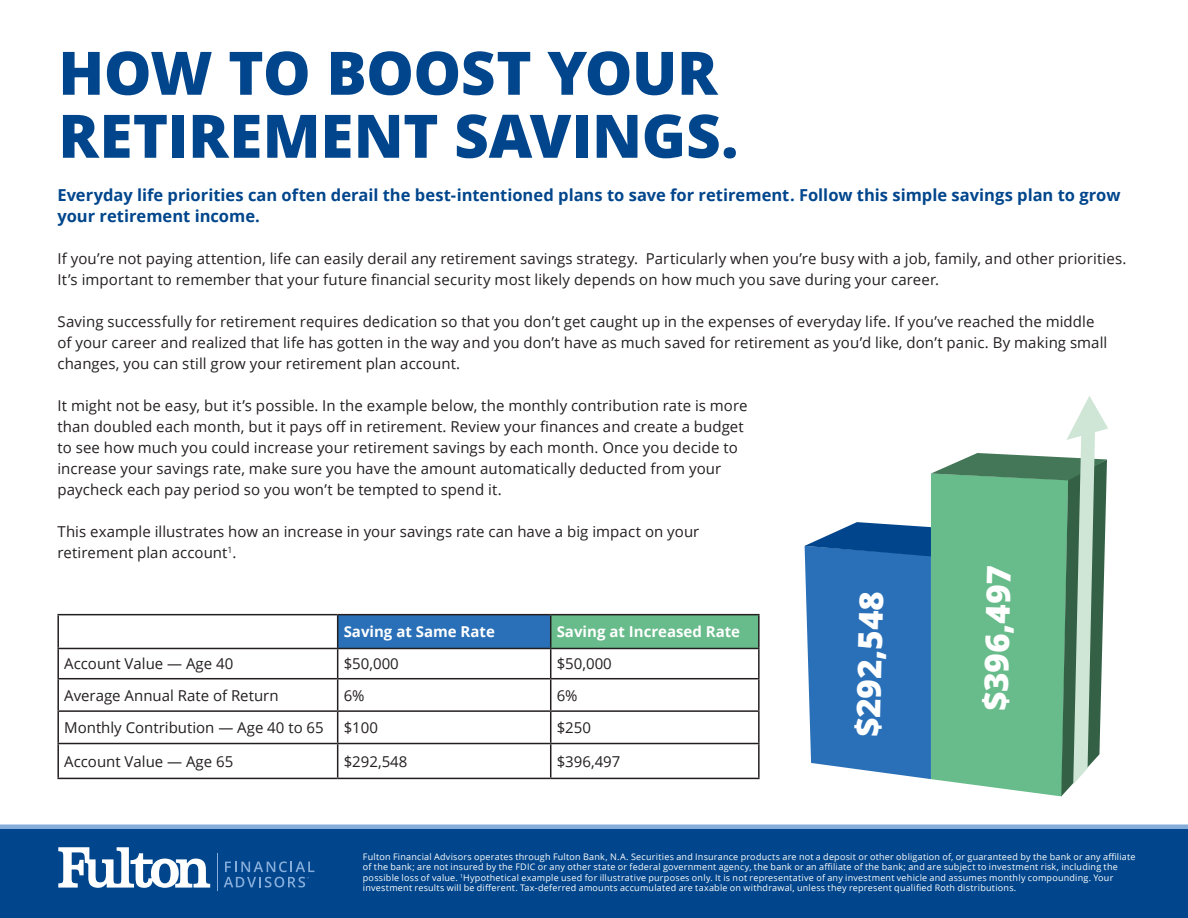
<style>
.page{position:relative;width:1188px;height:918px;background:#fff}
.page>*{position:absolute;margin:0;border:0;box-sizing:border-box;transform-origin:0 0}
.t1{font:800 60px "Open Sans";letter-spacing:-.005em;color:#01468c}
.t2{font:800 33px "Open Sans";color:#fff}
.t3{font:700 16.5px/21px "Open Sans";color:#01468c}
.t4{font:15px/21px "Open Sans";letter-spacing:.005em;color:#231f20}
.t5{font:700 15px "Open Sans";color:#fff}
.t6{font:9px/10.5px "Open Sans";letter-spacing:.025em;color:#fff}
</style>
<div class="page">
<div style="left:0;top:826px;width:1188px;height:92px;background:#01468c"></div>
<svg style="left:58px;top:847px;width:152px;height:41px"></svg>
<svg style="left:224px;top:861px;width:90px;height:26px"></svg>
<hr style="left:217px;top:853px;width:1px;height:38px;background:#86acda">
<div style="left:0;top:824px;width:1188px;height:5px;background:#86acda"></div>
<div style="left:338px;top:615px;width:213px;height:33px;background:#2a70b8"></div>
<div style="left:551px;top:615px;width:208px;height:33px;background:#68bb8a"></div>
<hr style="left:57px;top:614px;width:281px;height:1px;background:#231f20">
<hr style="left:57px;top:615px;width:2px;height:33px;background:#231f20">
<hr style="left:338px;top:614px;width:213px;height:1px;background:#231f20">
<hr style="left:337px;top:615px;width:1px;height:33px;background:#231f20">
<hr style="left:551px;top:614px;width:209px;height:1px;background:#231f20">
<hr style="left:550px;top:615px;width:1px;height:33px;background:#231f20">
<hr style="left:758px;top:615px;width:2px;height:33px;background:#231f20">
<hr style="left:57px;top:648px;width:281px;height:1px;background:#231f20">
<hr style="left:57px;top:649px;width:2px;height:29px;background:#231f20">
<hr style="left:338px;top:648px;width:213px;height:1px;background:#231f20">
<svg style="left:337px;top:649px;width:1px;height:29px"></svg>
<hr style="left:551px;top:648px;width:209px;height:1px;background:#231f20">
<svg style="left:550px;top:649px;width:1px;height:29px"></svg>
<hr style="left:758px;top:649px;width:2px;height:29px;background:#231f20">
<hr style="left:57px;top:678px;width:281px;height:1px;background:#231f20">
<hr style="left:57px;top:679px;width:2px;height:31px;background:#231f20">
<hr style="left:338px;top:678px;width:213px;height:1px;background:#231f20">
<hr style="left:337px;top:679px;width:1px;height:31px;background:#231f20">
<hr style="left:551px;top:678px;width:209px;height:1px;background:#231f20">
<hr style="left:550px;top:679px;width:1px;height:31px;background:#231f20">
<hr style="left:758px;top:679px;width:2px;height:31px;background:#231f20">
<hr style="left:57px;top:710px;width:281px;height:2px;background:#231f20">
<hr style="left:57px;top:712px;width:2px;height:31px;background:#231f20">
<hr style="left:338px;top:710px;width:213px;height:2px;background:#231f20">
<hr style="left:337px;top:712px;width:1px;height:31px;background:#231f20">
<hr style="left:551px;top:710px;width:209px;height:2px;background:#231f20">
<hr style="left:550px;top:712px;width:1px;height:31px;background:#231f20">
<hr style="left:758px;top:712px;width:2px;height:31px;background:#231f20">
<hr style="left:57px;top:743px;width:281px;height:1px;background:#231f20">
<hr style="left:57px;top:744px;width:2px;height:34px;background:#231f20">
<hr style="left:338px;top:743px;width:213px;height:1px;background:#231f20">
<hr style="left:337px;top:744px;width:1px;height:34px;background:#231f20">
<hr style="left:551px;top:743px;width:209px;height:1px;background:#231f20">
<hr style="left:550px;top:744px;width:1px;height:34px;background:#231f20">
<hr style="left:758px;top:744px;width:2px;height:34px;background:#231f20">
<hr style="left:57px;top:778px;width:281px;height:1px;background:#231f20">
<hr style="left:338px;top:778px;width:213px;height:1px;background:#231f20">
<hr style="left:551px;top:778px;width:209px;height:1px;background:#231f20">
<svg style="left:805px;top:396px;width:303px;height:400px"></svg>
<p class="t1" style="left:58px;top:27px;width:661px">HOW TO BOOST YOUR</p>
<p class="t1" style="left:58px;top:90px;width:682px">RETIREMENT SAVINGS.</p>
<p class="t3" style="left:57px;top:184px;width:1065px">Everyday life priorities can often derail the best-intentioned plans to save for retirement. Follow this simple savings plan to grow your retirement income.</p>
<p class="t4" style="left:57px;top:248px;width:1070px">If you’re not paying attention, life can easily derail any retirement savings strategy. Particularly when you’re busy with a job, family, and other priorities.<br>It’s important to remember that your future financial security most likely depends on how much you save during your career.</p>
<p class="t4" style="left:57px;top:311px;width:1051px">Saving successfully for retirement requires dedication so that you don’t get caught up in the expenses of everyday life. If you’ve reached the middle of your career and realized that life has gotten in the way and you don’t have as much saved for retirement as you’d like, don’t panic. By making small changes, you can still grow your retirement plan account.</p>
<p class="t4" style="left:57px;top:395px;width:692px">It might not be easy, but it’s possible. In the example below, the monthly contribution rate is more than doubled each month, but it pays off in retirement. Review your finances and create a budget to see how much you could increase your retirement savings by each month. Once you decide to increase your savings rate, make sure you have the amount automatically deducted from your paycheck each pay period so you won’t be tempted to spend it.</p>
<p class="t4" style="left:57px;top:521px;width:643px">This example illustrates how an increase in your savings rate can have a big impact on your retirement plan account<sup>1</sup>.</p>
<p class="t5" style="left:344px;top:621px;width:153px">Saving at Same Rate</p>
<p class="t5" style="left:557px;top:621px;width:185px">Saving at Increased Rate</p>
<p class="t4" style="left:64px;top:653px;width:171px">Account Value — Age 40</p>
<p class="t4" style="left:344px;top:653px;width:57px">$50,000</p>
<p class="t4" style="left:557px;top:653px;width:57px">$50,000</p>
<p class="t4" style="left:64px;top:684px;width:216px">Average Annual Rate of Return</p>
<p class="t4" style="left:344px;top:684px;width:22px">6%</p>
<p class="t4" style="left:557px;top:684px;width:22px">6%</p>
<p class="t4" style="left:64px;top:717px;width:261px">Monthly Contribution — Age 40 to 65</p>
<p class="t4" style="left:344px;top:717px;width:36px">$100</p>
<p class="t4" style="left:557px;top:717px;width:36px">$250</p>
<p class="t4" style="left:64px;top:750px;width:171px">Account Value — Age 65</p>
<p class="t4" style="left:344px;top:750px;width:65px">$292,548</p>
<p class="t4" style="left:557px;top:750px;width:65px">$396,497</p>
<p class="t2" style="left:842px;top:736px;width:147px;rotate:-88deg">$292,548</p>
<p class="t2" style="left:970px;top:710px;width:147px;rotate:-88deg">$396,497</p>
<p class="t6" style="left:363px;top:851px;width:774px">Fulton Financial Advisors operates through Fulton Bank, N.A. Securities and Insurance products are not a deposit or other obligation of, or guaranteed by the bank or any affiliate of the bank; are not insured by the FDIC or any other state or federal government agency, the bank or an affiliate of the bank; and are subject to investment risk, including the possible loss of value. <sup>1</sup>Hypothetical example used for illustrative purposes only. It is not representative of any investment vehicle and assumes monthly compounding. Your investment results will be different. Tax-deferred amounts accumulated are taxable on withdrawal, unless they represent qualified Roth distributions.</p>
</div>
